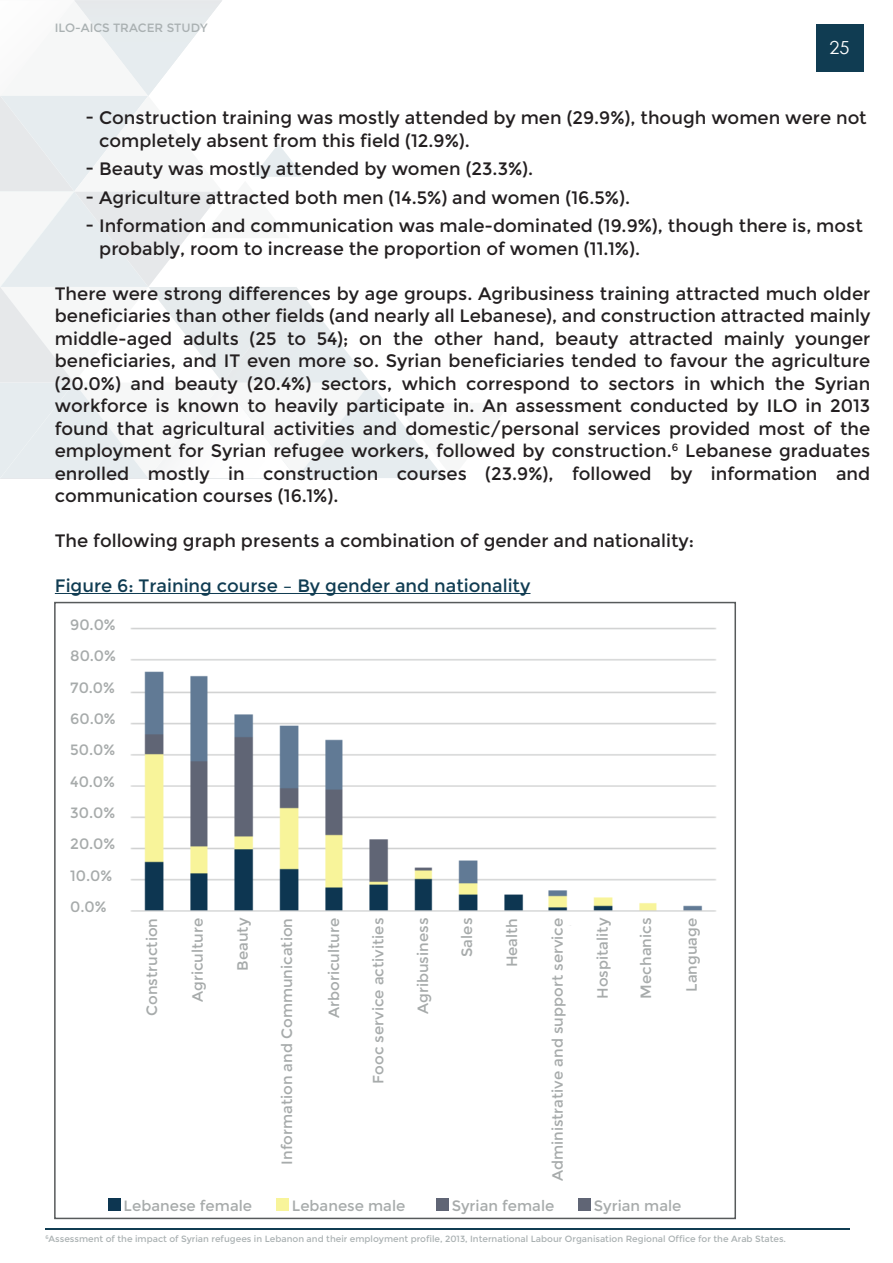
<style>
.page{position:relative;width:893px;height:1263px;background:#fff}
.page>*{position:absolute;margin:0;border:0;box-sizing:border-box;transform-origin:0 0}
.t1{font:18px/22.5px "Montserrat";color:#231f20}
.t2{font:18px "Montserrat";color:#103c52}
.t3{font:18px "Century Gothic";color:#fff}
.t4{font:15px/31.3px "Montserrat";color:#a7abab}
.t5{font:12px "Montserrat";color:#aab1b2}
.t6{font:9px "Montserrat";color:#aab1b2}
</style>
<div class="page">
<svg style="left:0;top:0;width:444px;height:479px"></svg>
<hr style="left:55px;top:593px;width:475px;height:1px;background:#103c52">
<div style="left:109px;top:1199px;width:12px;height:12px;background:#0d3651"></div>
<div style="left:277px;top:1199px;width:12px;height:12px;background:#f8f49a"></div>
<div style="left:437px;top:1199px;width:12px;height:12px;background:#606575"></div>
<div style="left:579px;top:1199px;width:12px;height:12px;background:#606575"></div>
<img style="left:130px;top:627px;width:586px;height:299px">
<div style="left:816px;top:24px;width:47px;height:48px;background:#103c52"></div>
<hr style="left:45px;top:1228px;width:805px;height:2px;background:#103c52">
<p class="t5" style="left:55px;top:21px;width:154px">ILO-AICS TRACER STUDY</p>
<p class="t3" style="left:829px;top:34px;width:21px">25</p>
<p class="t1" style="left:99px;top:107px;width:769px;text-indent:-14px">- Construction training was mostly attended by men (29.9%), though women were not completely absent from this field (12.9%).</p>
<p class="t1" style="left:85px;top:158px;width:449px">- Beauty was mostly attended by women (23.3%).</p>
<p class="t1" style="left:85px;top:186px;width:546px">- Agriculture attracted both men (14.5%) and women (16.5%).</p>
<p class="t1" style="left:99px;top:215px;width:765px;text-indent:-14px">- Information and communication was male-dominated (19.9%), though there is, most probably, room to increase the proportion of women (11.1%).</p>
<p class="t1" style="left:55px;top:282px;width:817px;text-align:justify">There were strong differences by age groups. Agribusiness training attracted much older beneficiaries than other fields (and nearly all Lebanese), and construction attracted mainly middle-aged adults (25 to 54); on the other hand, beauty attracted mainly younger beneficiaries, and IT even more so. Syrian beneficiaries tended to favour the agriculture (20.0%) and beauty (20.4%) sectors, which correspond to sectors in which the Syrian workforce is known to heavily participate in. An assessment conducted by ILO in 2013 found that agricultural activities and domestic/personal services provided most of the employment for Syrian refugee workers, followed by construction.<sup>6</sup> Lebanese graduates enrolled mostly in construction courses (23.9%), followed by information and communication courses (16.1%).</p>
<p class="t1" style="left:55px;top:530px;width:641px">The following graph presents a combination of gender and nationality:</p>
<p class="t2" style="left:55px;top:575px;width:477px">Figure 6: Training course – By gender and nationality</p>
<p class="t4" style="left:70px;top:609px;width:47px">90.0%<br>80.0%<br>70.0%<br>60.0%<br>50.0%<br>40.0%<br>30.0%<br>20.0%<br>10.0%<br>0.0%</p>
<p class="t4" style="left:136px;top:1016px;width:99px;rotate:-90deg">Construction</p>
<p class="t4" style="left:182px;top:1002px;width:86px;rotate:-90deg">Agriculture</p>
<p class="t4" style="left:227px;top:971px;width:54px;rotate:-90deg">Beauty</p>
<p class="t4" style="left:272px;top:1164px;width:248px;rotate:-90deg">Information and Communication</p>
<p class="t4" style="left:318px;top:1018px;width:102px;rotate:-90deg">Arboriculture</p>
<p class="t4" style="left:363px;top:1083px;width:167px;rotate:-90deg">Fooc service activities</p>
<p class="t4" style="left:407px;top:1014px;width:98px;rotate:-90deg">Agribusiness</p>
<p class="t4" style="left:451px;top:957px;width:41px;rotate:-90deg">Sales</p>
<p class="t4" style="left:496px;top:967px;width:51px;rotate:-90deg">Health</p>
<p class="t4" style="left:542px;top:1181px;width:265px;rotate:-90deg">Administrative and support service</p>
<p class="t4" style="left:587px;top:999px;width:83px;rotate:-90deg">Hospitality</p>
<p class="t4" style="left:630px;top:998px;width:82px;rotate:-90deg">Mechanics</p>
<p class="t4" style="left:676px;top:992px;width:76px;rotate:-90deg">Language</p>
<p class="t4" style="left:124px;top:1190px;width:130px">Lebanese female</p>
<p class="t4" style="left:292px;top:1190px;width:115px">Lebanese male</p>
<p class="t4" style="left:452px;top:1190px;width:104px">Syrian female</p>
<p class="t4" style="left:594px;top:1190px;width:89px">Syrian male</p>
<p class="t6" style="left:45px;top:1234px;width:742px"><sup>6</sup>Assessment of the impact of Syrian refugees in Lebanon and their employment profile, 2013, International Labour Organisation Regional Office for the Arab States.</p>
</div>
